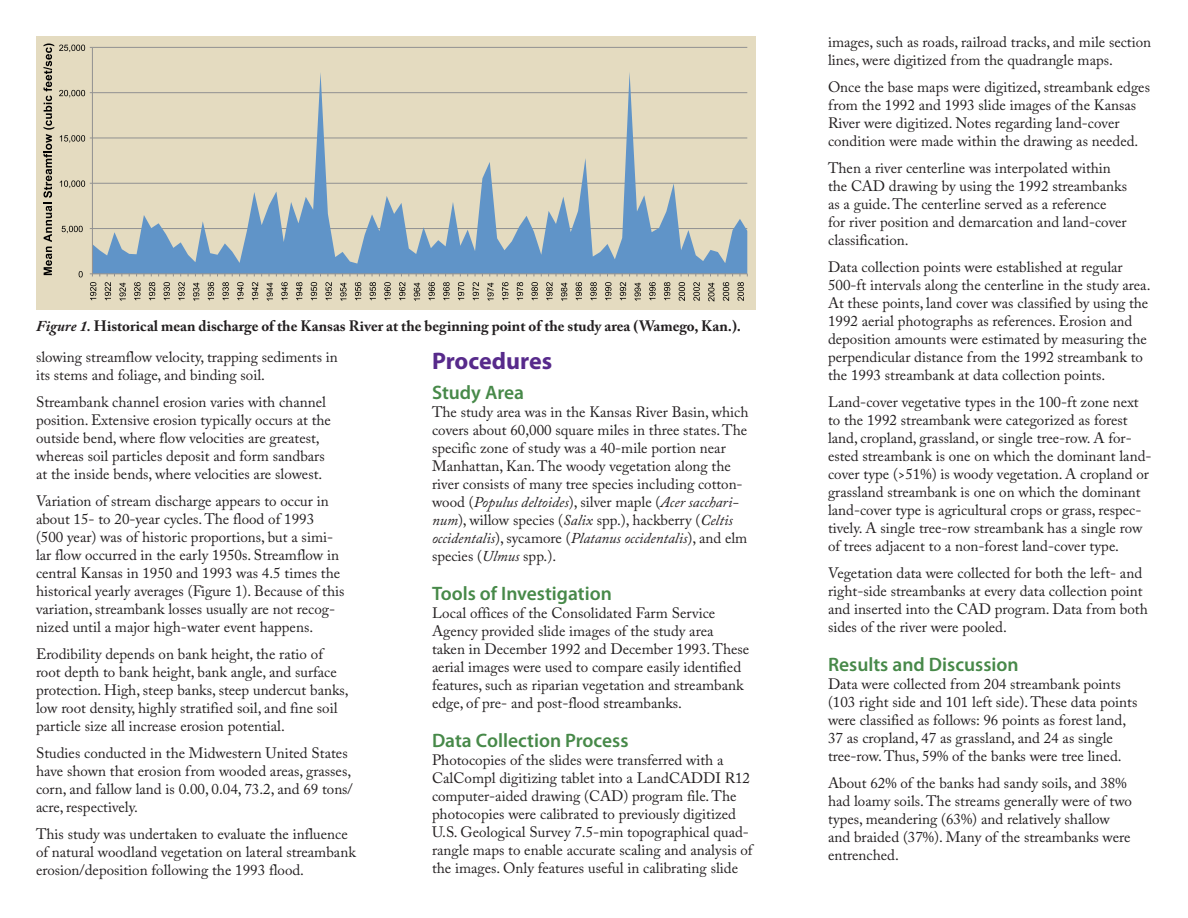
<style>
.page{position:relative;width:1188px;height:918px;background:#fff}
.page>*{position:absolute;margin:0;border:0;box-sizing:border-box;transform-origin:0 0}
.Heads{font:700 24px "Myriad Pro";color:#572a8b}
.Subheads{font:600 19.5px "Myriad Pro";color:#478949}
.Body_Text{font:15px/18px "Adobe Caslon Pro";color:#231f20}
.Body_Text-2{font:700 15px "Adobe Caslon Pro";color:#231f20}
.s1{font-style:italic}
</style>
<div class="page">
<div style="left:36px;top:36px;width:720px;height:274px;background:#e4dbc0"></div>
<svg style="left:44px;top:44px;width:704px;height:257px"></svg>
<p class="Body_Text-2" style="left:36px;top:317px;width:707px"><span class="s1">Figure 1.</span> Historical mean discharge of the Kansas River at the beginning point of the study area (Wamego, Kan.).</p>
<p class="Body_Text" style="left:36px;top:348px;width:303px">slowing streamflow velocity, trapping sediments in its stems and foliage, and binding soil.</p>
<p class="Body_Text" style="left:36px;top:393px;width:296px">Streambank channel erosion varies with channel position. Extensive erosion typically occurs at the outside bend, where flow velocities are greatest, whereas soil particles deposit and form sandbars at the inside bends, where velocities are slowest.</p>
<p class="Body_Text" style="left:36px;top:492px;width:310px">Variation of stream discharge appears to occur in about 15- to 20-year cycles. The flood of 1993 (500 year) was of historic proportions, but a simi&shy;lar flow occurred in the early 1950s. Streamflow in central Kansas in 1950 and 1993 was 4.5 times the historical yearly averages (Figure 1). Because of this variation, streambank losses usually are not recog&shy;nized until a major high-water event happens.</p>
<p class="Body_Text" style="left:36px;top:645px;width:314px">Erodibility depends on bank height, the ratio of root depth to bank height, bank angle, and surface protection. High, steep banks, steep undercut banks, low root density, highly stratified soil, and fine soil particle size all increase erosion potential.</p>
<p class="Body_Text" style="left:36px;top:744px;width:318px">Studies conducted in the Midwestern United States have shown that erosion from wooded areas, grasses, corn, and fallow land is 0.00, 0.04, 73.2, and 69 tons/ acre, respectively.</p>
<p class="Body_Text" style="left:36px;top:825px;width:321px">This study was undertaken to evaluate the influence of natural woodland vegetation on lateral streambank erosion/deposition following the 1993 flood.</p>
<p class="Heads" style="left:432px;top:345px;width:122px">Procedures</p>
<p class="Subheads" style="left:432px;top:380px;width:94px">Study Area</p>
<p class="Body_Text" style="left:432px;top:403px;width:318px">The study area was in the Kansas River Basin, which covers about 60,000 square miles in three states. The specific zone of study was a 40-mile portion near Manhattan, Kan. The woody vegetation along the river consists of many tree species including cotton&shy;wood (<span class="s1">Populus deltoides</span>), silver maple (<span class="s1">Acer sacchari&shy;num</span>), willow species (<span class="s1">Salix</span> spp.), hackberry (<span class="s1">Celtis occidentalis</span>), sycamore (<span class="s1">Platanus occidentalis</span>), and elm species (<span class="s1">Ulmus</span> spp.).</p>
<p class="Subheads" style="left:432px;top:581px;width:181px">Tools of Investigation</p>
<p class="Body_Text" style="left:432px;top:604px;width:319px">Local offices of the Consolidated Farm Service Agency provided slide images of the study area taken in December 1992 and December 1993. These aerial images were used to compare easily identified features, such as riparian vegetation and streambank edge, of pre- and post-flood streambanks.</p>
<p class="Subheads" style="left:432px;top:728px;width:198px">Data Collection Process</p>
<p class="Body_Text" style="left:432px;top:751px;width:322px">Photocopies of the slides were transferred with a CalCompl digitizing tablet into a LandCADDI R12 computer-aided drawing (CAD) program file. The photocopies were calibrated to previously digitized U.S. Geological Survey 7.5-min topographical quad&shy;rangle maps to enable accurate scaling and analysis of the images. Only features useful in calibrating slide</p>
<p class="Body_Text" style="left:828px;top:33px;width:325px">images, such as roads, railroad tracks, and mile section lines, were digitized from the quadrangle maps.</p>
<p class="Body_Text" style="left:828px;top:78px;width:324px">Once the base maps were digitized, streambank edges from the 1992 and 1993 slide images of the Kansas River were digitized. Notes regarding land-cover condition were made within the drawing as needed.</p>
<p class="Body_Text" style="left:828px;top:159px;width:301px">Then a river centerline was interpolated within the CAD drawing by using the 1992 streambanks as a guide. The centerline served as a reference for river position and demarcation and land-cover classification.</p>
<p class="Body_Text" style="left:828px;top:258px;width:324px">Data collection points were established at regular 500-ft intervals along the centerline in the study area.<br>At these points, land cover was classified by using the 1992 aerial photographs as references. Erosion and deposition amounts were estimated by measuring the perpendicular distance from the 1992 streambank to the 1993 streambank at data collection points.</p>
<p class="Body_Text" style="left:828px;top:393px;width:325px">Land-cover vegetative types in the 100-ft zone next to the 1992 streambank were categorized as forest land, cropland, grassland, or single tree-row. A for&shy;ested streambank is one on which the dominant land&shy;cover type (&gt;51%) is woody vegetation. A cropland or grassland streambank is one on which the dominant land-cover type is agricultural crops or grass, respec&shy;tively. A single tree-row streambank has a single row of trees adjacent to a non-forest land-cover type.</p>
<p class="Body_Text" style="left:828px;top:564px;width:321px">Vegetation data were collected for both the left- and right-side streambanks at every data collection point and inserted into the CAD program. Data from both sides of the river were pooled.</p>
<p class="Subheads" style="left:828px;top:652px;width:192px">Results and Discussion</p>
<p class="Body_Text" style="left:828px;top:675px;width:311px">Data were collected from 204 streambank points (103 right side and 101 left side). These data points were classified as follows: 96 points as forest land, 37 as cropland, 47 as grassland, and 24 as single tree-row. Thus, 59% of the banks were tree lined.</p>
<p class="Body_Text" style="left:828px;top:774px;width:306px">About 62% of the banks had sandy soils, and 38% had loamy soils. The streams generally were of two types, meandering (63%) and relatively shallow and braided (37%). Many of the streambanks were entrenched.</p>
</div>
